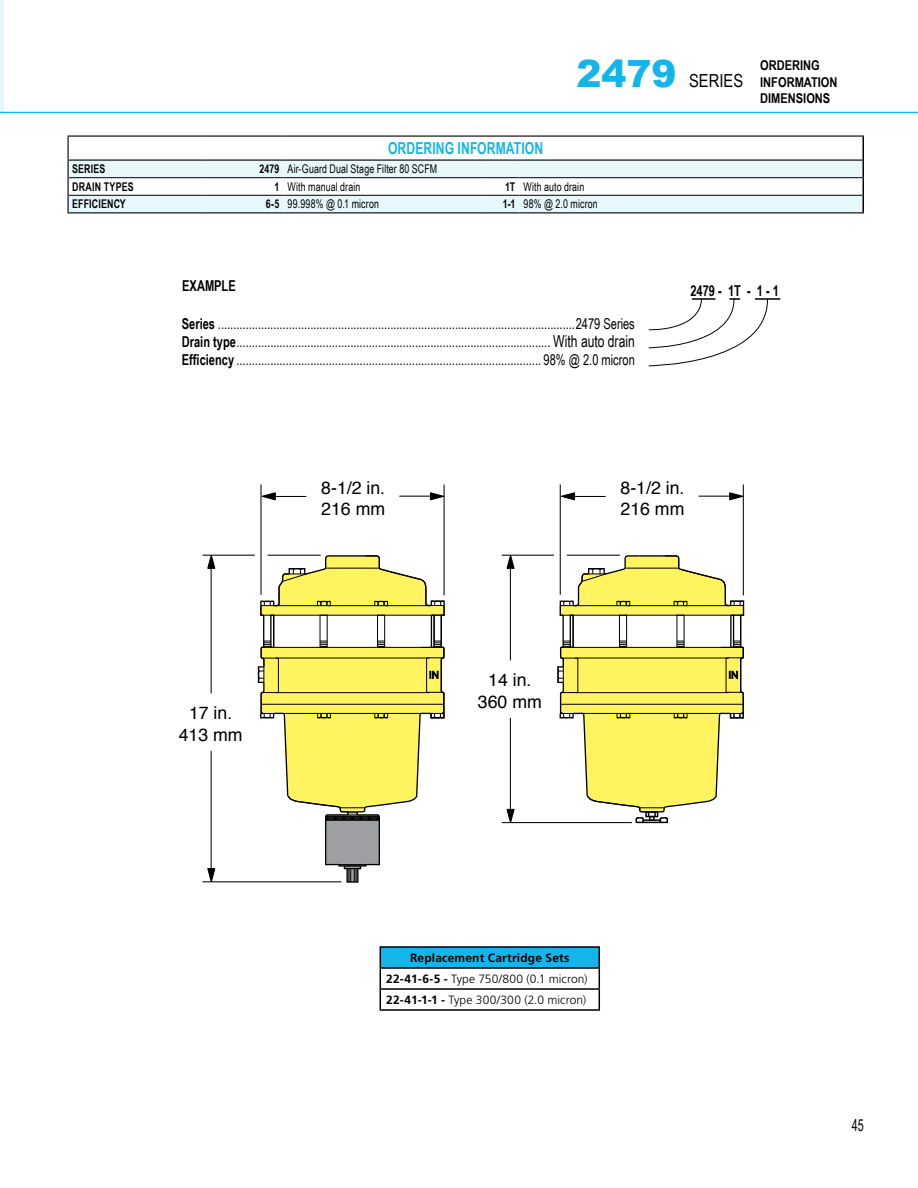
<style>
.page{position:relative;width:918px;height:1188px;background:#fff}
.page>*{position:absolute;margin:0;border:0;box-sizing:border-box;transform-origin:0 0}
.t1{font:18px "Arial Narrow";color:#000}
.t2{font:17.7px/21.3px "Helvetica";color:#000}
.t3{font:700 16.5px "Arial Narrow";letter-spacing:.005em;color:#13b5ea;scale:.9 1}
.t4{font:16.5px "Arial Narrow";color:#000;scale:.8 1}
.t5{font:15px/18px "Arial Narrow";color:#000;text-align:justify;scale:.9 1}
.t6{font:700 15px "Arial Narrow";color:#000;scale:.9 1}
.t7{font:700 13.5px/16.5px "Arial Narrow";color:#000}
.t8{font:12px "Arial Narrow";letter-spacing:.01em;color:#000;scale:.9 1}
.t9{font:700 12px/21px "Frutiger LT Pro";letter-spacing:.015em;color:#000;text-align:center}
.t10{font:700 12px "Arial Narrow";letter-spacing:.015em;color:#000;scale:.9 1}
.s1{font-family:"Arial";font-weight:900;font-size:37.5px;color:#13b5ea}
.s2{font-weight:700}
.s3{font-size:16.5px}
.s4{font-size:14.85px}
.s5{font-weight:300}
</style>
<div class="page">
<hr style="left:68px;top:136px;width:134px;height:1px;background:#000">
<hr style="left:202px;top:136px;width:82px;height:1px;background:#000">
<hr style="left:284px;top:136px;width:196px;height:1px;background:#000">
<hr style="left:480px;top:136px;width:39px;height:1px;background:#000">
<hr style="left:519px;top:136px;width:345px;height:1px;background:#000">
<svg style="left:68px;top:137px;width:796px;height:76px"></svg>
<hr style="left:69px;top:177px;width:133px;height:1px;background:#000">
<hr style="left:202px;top:177px;width:82px;height:1px;background:#000">
<hr style="left:284px;top:177px;width:196px;height:1px;background:#000">
<hr style="left:480px;top:177px;width:39px;height:1px;background:#000">
<hr style="left:519px;top:177px;width:343px;height:1px;background:#000">
<hr style="left:69px;top:195px;width:133px;height:1px;background:#000">
<hr style="left:202px;top:195px;width:82px;height:1px;background:#000">
<hr style="left:284px;top:195px;width:196px;height:1px;background:#000">
<hr style="left:480px;top:195px;width:39px;height:1px;background:#000">
<hr style="left:519px;top:195px;width:343px;height:1px;background:#000">
<svg style="left:258px;top:555px;width:187px;height:327px"></svg>
<svg style="left:557px;top:555px;width:188px;height:269px"></svg>
<hr style="left:260px;top:484px;width:2px;height:111px;background:#000">
<hr style="left:444px;top:484px;width:1px;height:111px;background:#000">
<hr style="left:272px;top:496px;width:34px;height:1px;background:#000">
<svg style="left:260px;top:492px;width:17px;height:9px"></svg>
<hr style="left:399px;top:496px;width:35px;height:1px;background:#000">
<svg style="left:429px;top:491px;width:16px;height:10px"></svg>
<hr style="left:202px;top:555px;width:53px;height:1px;background:#000">
<hr style="left:268px;top:555px;width:53px;height:1px;background:#000">
<svg style="left:206px;top:554px;width:10px;height:16px"></svg>
<hr style="left:211px;top:568px;width:1px;height:125px;background:#000">
<hr style="left:202px;top:881px;width:139px;height:1px;background:#000">
<svg style="left:206px;top:867px;width:10px;height:16px"></svg>
<hr style="left:211px;top:751px;width:1px;height:118px;background:#000">
<hr style="left:560px;top:484px;width:1px;height:111px;background:#000">
<hr style="left:743px;top:484px;width:1px;height:111px;background:#000">
<hr style="left:571px;top:496px;width:35px;height:1px;background:#000">
<svg style="left:559px;top:492px;width:17px;height:9px"></svg>
<hr style="left:699px;top:496px;width:34px;height:1px;background:#000">
<svg style="left:728px;top:491px;width:16px;height:10px"></svg>
<hr style="left:502px;top:555px;width:52px;height:1px;background:#000">
<hr style="left:567px;top:555px;width:53px;height:1px;background:#000">
<svg style="left:506px;top:554px;width:9px;height:16px"></svg>
<hr style="left:510px;top:568px;width:1px;height:92px;background:#000">
<hr style="left:502px;top:822px;width:130px;height:1px;background:#000">
<svg style="left:506px;top:808px;width:9px;height:16px"></svg>
<hr style="left:510px;top:718px;width:1px;height:92px;background:#000">
<svg style="left:648px;top:298px;width:120px;height:69px"></svg>
<hr style="left:692px;top:298px;width:24px;height:2px;background:#000">
<hr style="left:755px;top:298px;width:25px;height:2px;background:#000">
<div style="left:380px;top:947px;width:219px;height:21px;background:#13b5ea"></div>
<hr style="left:380px;top:946px;width:220px;height:2px;background:#000">
<hr style="left:380px;top:967px;width:220px;height:2px;background:#000">
<hr style="left:380px;top:988px;width:220px;height:2px;background:#000">
<svg style="left:380px;top:948px;width:1px;height:61px"></svg>
<svg style="left:599px;top:948px;width:1px;height:61px"></svg>
<hr style="left:380px;top:1009px;width:220px;height:2px;background:#000">
<hr style="left:0;top:0;width:3px;height:113px;background:#e7f8fd">
<hr style="left:0;top:112px;width:918px;height:1px;background:#13b5ea">
<p class="t3" style="left:388px;top:136px;width:174px">ORDERING INFORMATION</p>
<p class="t1" style="left:577px;top:67px;width:168px"><span class="s1">2479</span> SERIES</p>
<p class="t10" style="left:72px;top:160px;width:39px">SERIES</p>
<p class="t8" style="left:259px;top:160px;width:199px"><span class="s2">2479</span> Air-Guard Dual Stage Filter 80 SCFM</p>
<p class="t10" style="left:72px;top:178px;width:70px">DRAIN TYPES</p>
<p class="t8" style="left:274px;top:178px;width:97px"><span class="s2">1</span> With manual drain</p>
<p class="t8" style="left:505px;top:178px;width:89px"><span class="s2">1T</span> With auto drain</p>
<p class="t10" style="left:72px;top:195px;width:61px">EFFICIENCY</p>
<p class="t8" style="left:266px;top:195px;width:127px"><span class="s2">6-5</span> 99.998% @ 0.1 micron</p>
<p class="t8" style="left:503px;top:195px;width:107px"><span class="s2">1-1</span> 98% @ 2.0 micron</p>
<p class="t7" style="left:760px;top:56px;width:79px">ORDERING<br>INFORMATION<br>DIMENSIONS</p>
<p class="t6" style="left:182px;top:275px;width:61px">EXAMPLE</p>
<p class="t5" style="left:182px;top:315px;width:505px"><span class="s2">Series</span> ....................................................................................................................2479 Series <span class="s2">Drain type</span>...................................................................................................... <span class="s3">With auto drain </span><span class="s2">Efficiency</span> ................................................................................................... <span class="s4">98% @ 2.0 micron</span></p>
<p class="t6" style="left:691px;top:280px;width:100px">2479 - 1T - 1 - 1</p>
<p class="t2" style="left:179px;top:703px;width:65px;text-align:center">17 in.<br>413 mm</p>
<p class="t2" style="left:321px;top:477px;width:65px">8-1/2 in.<br>216 mm</p>
<p class="t2" style="left:478px;top:670px;width:65px;text-align:center">14 in.<br>360 mm</p>
<p class="t2" style="left:621px;top:477px;width:65px">8-1/2 in.<br>216 mm</p>
<p class="t9" style="left:386px;top:947px;width:203px">Replacement Cartridge Sets<br>22-41-6-5 - <span class="s5">Type 750/800 (0.1 micron)<br></span>22-41-1-1 - <span class="s5">Type 300/300 (2.0 micron)</span></p>
<p class="t4" style="left:852px;top:1113px;width:17px">45</p>
</div>
